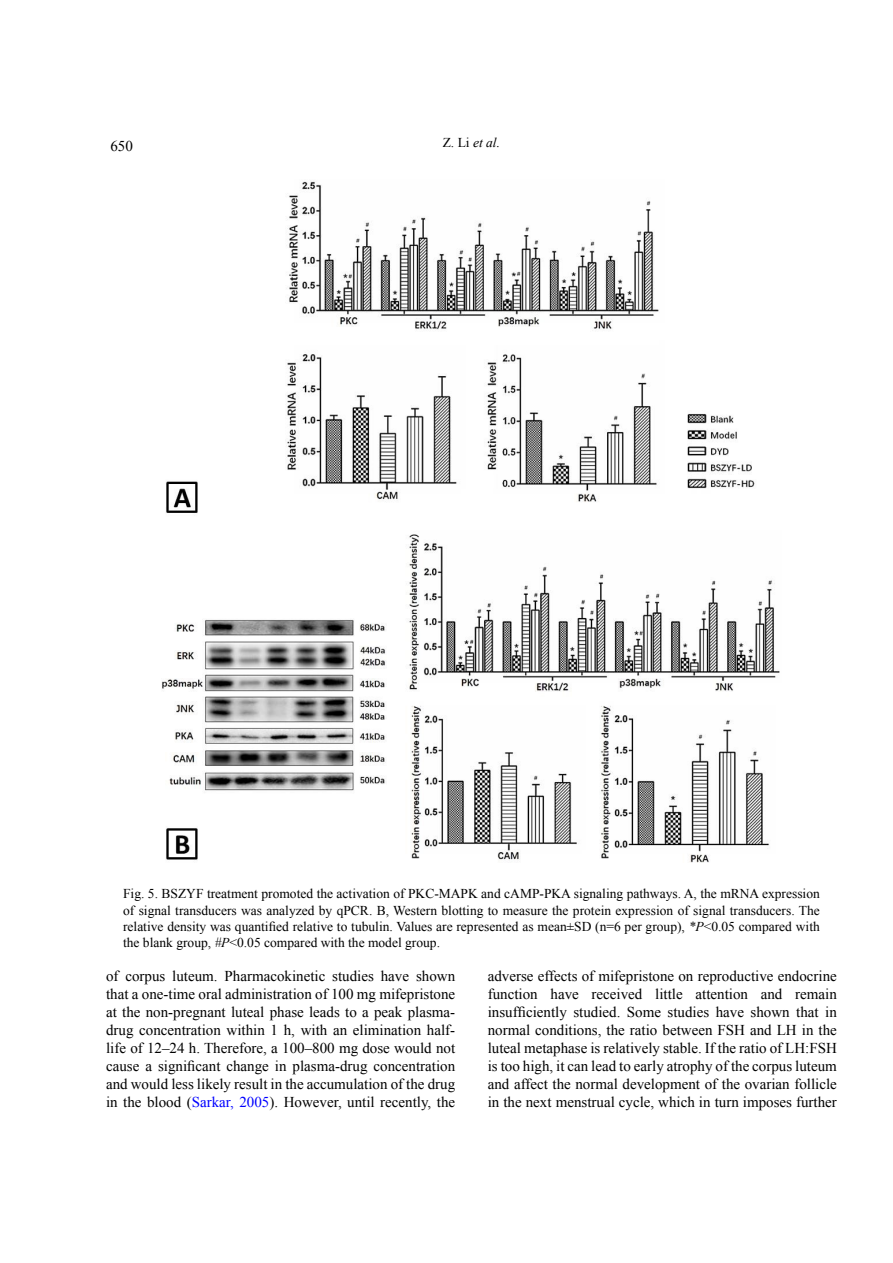
<style>
.page{position:relative;width:893px;height:1263px;background:#fff}
.page>*{position:absolute;margin:0;border:0;box-sizing:border-box;transform-origin:0 0}
.t1{font:15px/18px "Times New Roman";color:#000;text-align:justify}
.t2{font:13.5px/16.2px "Times New Roman";color:#000;text-align:justify}
.t3{font:italic 13.5px "Times New Roman";color:#000}
.s1{font-style:normal}
.s2{font-style:italic}
.s3{color:#00f}
</style>
<div class="page">
<img style="left:162px;top:181px;width:618px;height:682px">
<p class="t1" style="left:110px;top:137px;width:24px">650</p>
<p class="t3" style="left:443px;top:133px;width:59px"><span class="s1">Z. Li</span> et al.</p>
<p class="t2" style="left:123px;top:885px;width:698px">Fig. 5. BSZYF treatment promoted the activation of PKC-MAPK and cAMP-PKA signaling pathways. A, the mRNA expression of signal transducers was analyzed by qPCR. B, Western blotting to measure the protein expression of signal transducers. The relative density was quantified relative to tubulin. Values are represented as mean±SD (n=6 per group), <span class="s2">*P</span>&lt;0.05 compared with the blank group, <span class="s2">#P</span>&lt;0.05 compared with the model group.</p>
<p class="t1" style="left:106px;top:967px;width:351px">of corpus luteum. Pharmacokinetic studies have shown that a one-time oral administration of 100 mg mifepristone at the non-pregnant luteal phase leads to a peak plasma&shy;drug concentration within 1 h, with an elimination half&shy;life of 12–24 h. Therefore, a 100–800 mg dose would not cause a significant change in plasma-drug concentration and would less likely result in the accumulation of the drug in the blood (<span class="s3">Sarkar, 2005</span>). However, until recently, the</p>
<p class="t1" style="left:488px;top:967px;width:351px">adverse effects of mifepristone on reproductive endocrine function have received little attention and remain insufficiently studied. Some studies have shown that in normal conditions, the ratio between FSH and LH in the luteal metaphase is relatively stable. If the ratio of LH:FSH is too high, it can lead to early atrophy of the corpus luteum and affect the normal development of the ovarian follicle in the next menstrual cycle, which in turn imposes further</p>
</div>
